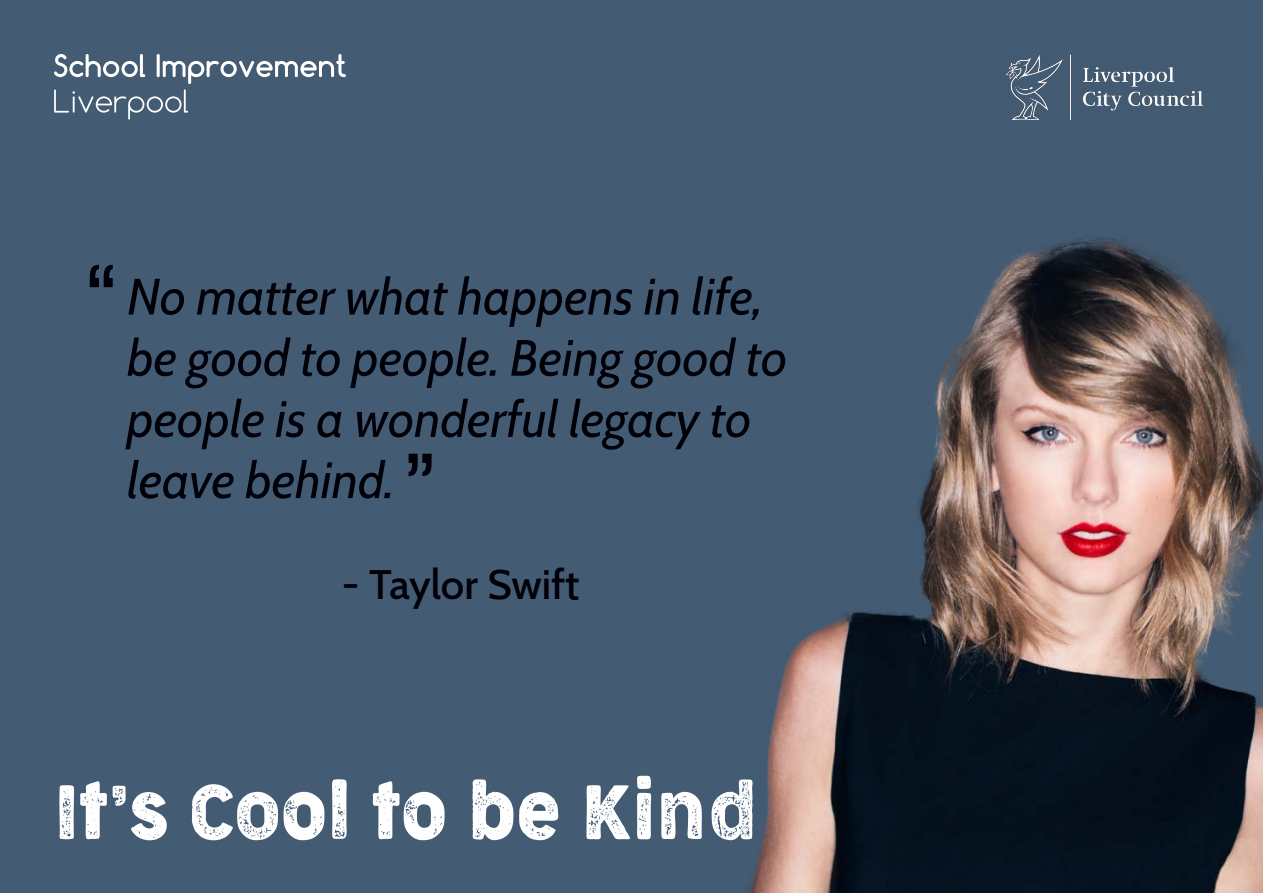
<style>
.page{position:relative;width:1263px;height:893px;background:#445c73}
.page>*{position:absolute;margin:0;border:0;box-sizing:border-box;transform-origin:0 0}
.t1{font:150px "AGAJDA";color:#000008}
.t2{font:72px "Cocogoose Narrow Letterpress";color:#fff}
.t3{font:italic 51px/61.2px "Cabin";color:#000008}
.t4{font:500 42px "Cabin";color:#000008}
</style>
<div class="page">
<svg style="left:54px;top:54px;width:292px;height:66px"></svg>
<img style="left:1005px;top:54px;width:198px;height:67px">
<img style="left:746px;top:238px;width:517px;height:655px">
<h1 class="t1" style="left:77px;top:230px;width:46px">“</h1>
<p class="t3" style="left:127px;top:261px;width:662px">No matter what happens in life, be good to people. Being good to people is a wonderful legacy to leave behind.</p>
<h1 class="t1" style="left:445px;top:511px;width:46px;rotate:-180deg">“</h1>
<p class="t4" style="left:342px;top:551px;width:239px">- Taylor Swift</p>
<h2 class="t2" style="left:54px;top:764px;width:703px">It’s Cool to be Kind</h2>
</div>
